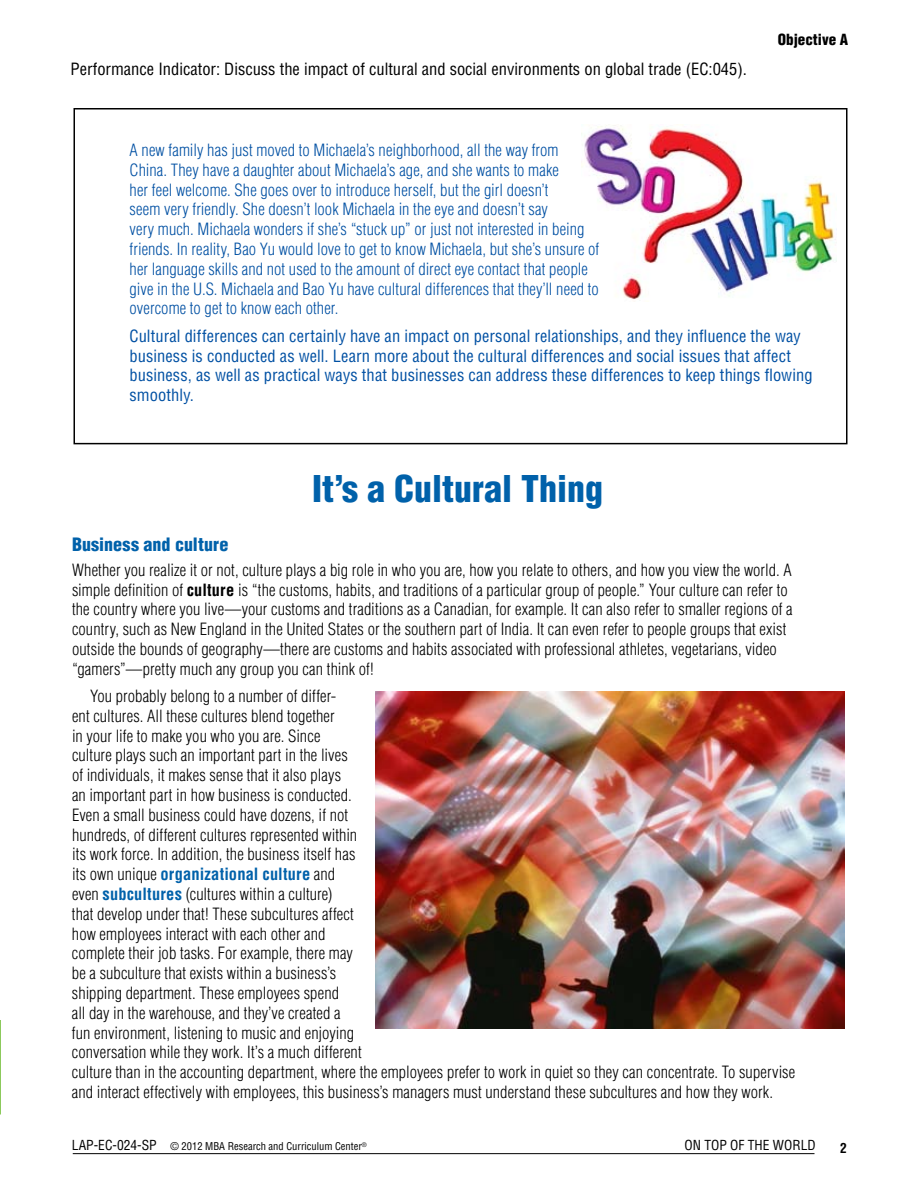
<style>
.page{position:relative;width:918px;height:1188px;background:#fff}
.page>*{position:absolute;margin:0;border:0;box-sizing:border-box;transform-origin:0 0}
.t1{font:900 condensed 36px "Helvetica LT";color:#0061aa}
.t2{font:900 condensed 18px "Helvetica LT";letter-spacing:.005em;color:#0061aa}
.t3{font:300 condensed 16.5px/19.8px "Helvetica LT";letter-spacing:.005em;color:#000}
.t4{font:300 condensed 16.5px/19.8px "Helvetica LT";letter-spacing:.005em;color:#0050a3}
.t5{font:condensed 16.5px/19.8px "Helvetica LT";letter-spacing:.005em;color:#0050a3}
.t6{font:condensed 16.5px "Helvetica LT";color:#000}
.t7{font:900 condensed 15px "Helvetica LT";color:#000}
.t8{font:condensed 13.5px "Helvetica LT";color:#000}
.t9{font:condensed 10.5px "Helvetica LT";color:#000}
.t10{font:condensed 6.15px "Helvetica LT";color:#000}
.s1{font-weight:700}
.s2{font-weight:700;color:#0061aa}
</style>
<div class="page">
<hr style="left:73px;top:1153px;width:741px;height:1px;background:#000">
<img style="left:584px;top:124px;width:253px;height:176px">
<div style="left:74px;top:108px;width:774px;height:336px;border:2px solid #000"></div>
<svg style="left:0;top:1020px;width:1px;height:94px"></svg>
<img style="left:375px;top:692px;width:469px;height:337px">
<p class="t6" style="left:70px;top:58px;width:678px">Performance Indicator: Discuss the impact of cultural and social environments on global trade (EC:045).</p>
<p class="t7" style="left:778px;top:30px;width:72px">Objective A</p>
<p class="t4" style="left:130px;top:140px;width:471px">A new family has just moved to Michaela’s neighborhood, all the way from China. They have a daughter about Michaela’s age, and she wants to make<br>her feel welcome. She goes over to introduce herself, but the girl doesn’t<br>seem very friendly. She doesn’t look Michaela in the eye and doesn’t say<br>very much. Michaela wonders if she’s “stuck up” or just not interested in being friends. In reality, Bao Yu would love to get to know Michaela, but she’s unsure of her language skills and not used to the amount of direct eye contact that people give in the U.S. Michaela and Bao Yu have cultural differences that they’ll need to overcome to get to know each other.</p>
<p class="t5" style="left:130px;top:326px;width:685px">Cultural differences can certainly have an impact on personal relationships, and they influence the way business is conducted as well. Learn more about the cultural differences and social issues that affect business, as well as practical ways that businesses can address these differences to keep things flowing smoothly.</p>
<h1 class="t1" style="left:312px;top:466px;width:293px">It’s a Cultural Thing</h1>
<p class="t2" style="left:72px;top:533px;width:158px">Business and culture</p>
<p class="t3" style="left:72px;top:560px;width:722px">Whether you realize it or not, culture plays a big role in who you are, how you relate to others, and how you view the world. A simple definition of <span class="s1">culture</span> is “the customs, habits, and traditions of a particular group of people.” Your culture can refer to the country where you live—your customs and traditions as a Canadian, for example. It can also refer to smaller regions of a country, such as New England in the United States or the southern part of India. It can even refer to people groups that exist outside the bounds of geography—there are customs and habits associated with professional athletes, vegetarians, video “gamers”—pretty much any group you can think of!</p>
<p class="t3" style="left:72px;top:686px;width:725px;text-indent:18px">You probably belong to a number of differ-<br>ent cultures. All these cultures blend together<br>in your life to make you who you are. Since<br>culture plays such an important part in the lives<br>of individuals, it makes sense that it also plays<br>an important part in how business is conducted.<br>Even a small business could have dozens, if not<br>hundreds, of different cultures represented within<br>its work force. In addition, the business itself has<br>its own unique <span class="s2">organizational culture</span> and<br>even <span class="s2">subcultures</span> (cultures within a culture)<br>that develop under that! These subcultures affect<br>how employees interact with each other and<br>complete their job tasks. For example, there may<br>be a subculture that exists within a business’s<br>shipping department. These employees spend<br>all day in the warehouse, and they’ve created a<br>fun environment, listening to music and enjoying<br>conversation while they work. It’s a much different<br>culture than in the accounting department, where the employees prefer to work in quiet so they can concentrate. To supervise and interact effectively with employees, this business’s managers must understand these subcultures and how they work.</p>
<p class="t8" style="left:72px;top:1137px;width:85px">LAP-EC-024-SP</p>
<p class="t9" style="left:171px;top:1140px;width:193px">© 2012 MBA Research and Curriculum Center</p>
<p class="t8" style="left:684px;top:1137px;width:133px">On Top of the World</p>
<p class="t10" style="left:362px;top:1140px;width:6px">®</p>
</div>
